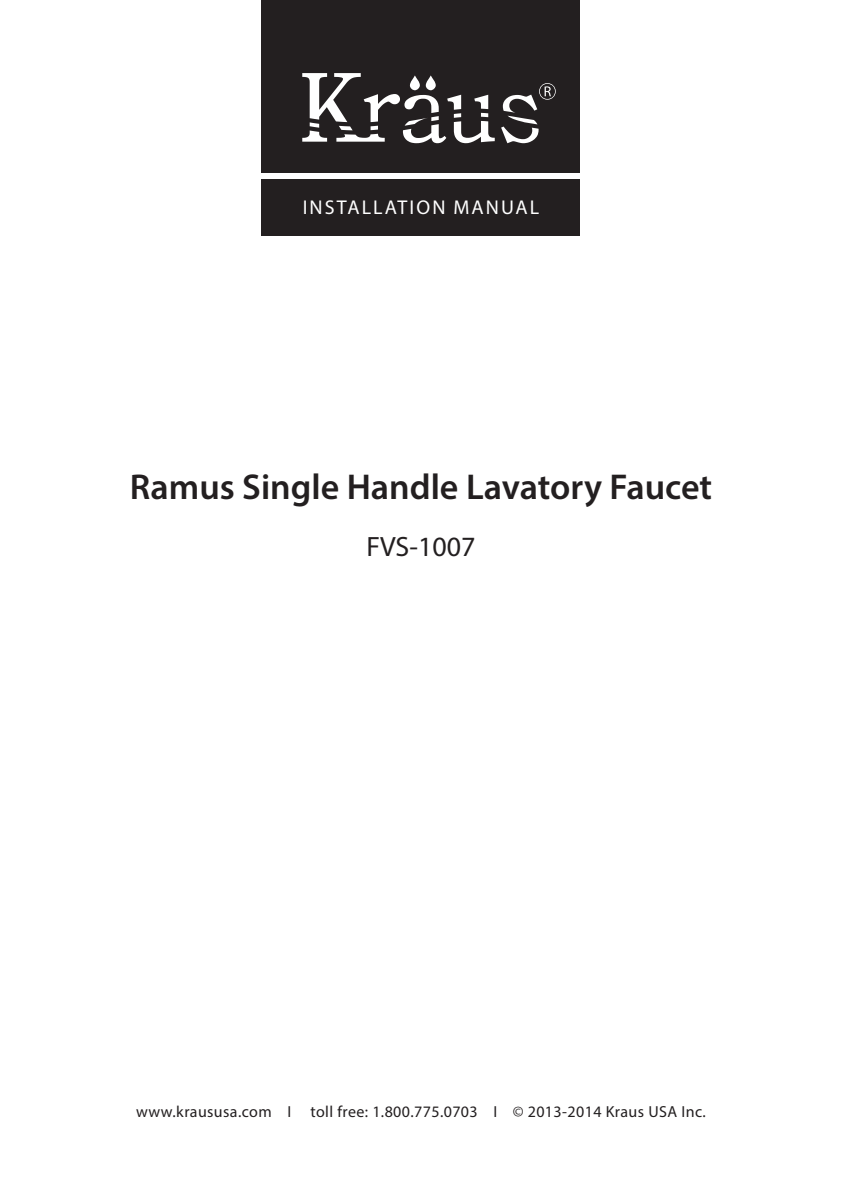
<style>
.page{position:relative;width:842px;height:1191px;background:#fff}
.page>*{position:absolute;margin:0;border:0;box-sizing:border-box;transform-origin:0 0}
.t1{font:600 36px "Myriad Pro";color:#231f20}
.t2{font:28px "Myriad Pro";color:#231f20}
.t3{font:20px "Myriad Pro";letter-spacing:.105em;color:#fff}
.t4{font:16px "Myriad Pro";letter-spacing:.025em;color:#231f20}
</style>
<div class="page">
<div style="left:262px;top:179px;width:318px;height:56px;background:#231f20"></div>
<div style="left:262px;top:0;width:318px;height:172px;background:#231f20"></div>
<svg style="left:302px;top:73px;width:254px;height:70px"></svg>
<p class="t3" style="left:303px;top:195px;width:238px">INSTALLATION MANUAL</p>
<h1 class="t1" style="left:130px;top:463px;width:584px">Ramus Single Handle Lavatory Faucet</h1>
<h2 class="t2" style="left:366px;top:530px;width:111px">FVS-1007</h2>
<p class="t4" style="left:136px;top:1102px;width:571px">www.kraususa.com I toll free: 1.800.775.0703 I © 2013-2014 Kraus USA Inc.</p>
</div>
